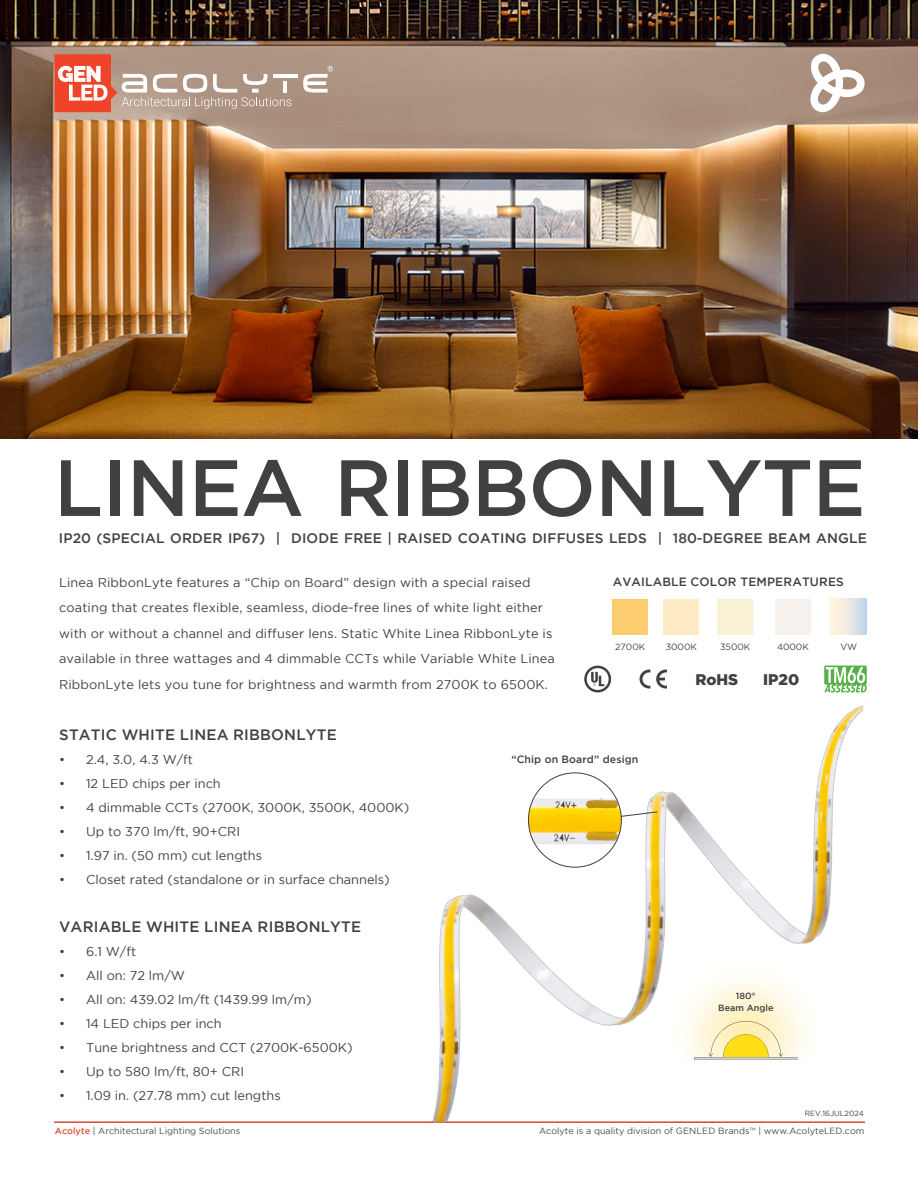
<style>
.page{position:relative;width:918px;height:1188px;background:#fff}
.page>*{position:absolute;margin:0;border:0;box-sizing:border-box;transform-origin:0 0}
.t1{font:500 79.5px "Gotham";letter-spacing:-.01em;color:#414042}
.t2{font:900 15.3px "Gotham";color:#414042}
.t3{font:500 15px "Gotham";letter-spacing:.015em;color:#414042}
.t4{font:500 13.8px "Gotham";letter-spacing:.015em;color:#414042}
.t5{font:12.75px/25.5px "Gotham";letter-spacing:.01em;color:#414042}
.t6{font:500 12px "Gotham";letter-spacing:.015em;color:#414042}
.t7{font:500 10.5px "Gotham";letter-spacing:.01em;color:#414042}
.t8{font:9px "Gotham";color:#4a4a4b}
.t9{font:9px "Gotham";color:#414042}
.t10{font:500 9px/11.9px "Gotham";color:#414042;text-align:center}
.t11{font:7.5px "Gotham";color:#414042}
.s1{font-weight:500;color:#db5337}
.s2{color:#58595b}
</style>
<div class="page">
<hr style="left:54px;top:1122px;width:811px;height:1px;background:#db5337">
<img style="left:394px;top:685px;width:469px;height:438px">
<img style="left:0;top:0;width:918px;height:438px">
<img style="left:528px;top:799px;width:93px;height:45px">
<svg style="left:620px;top:811px;width:38px;height:6px"></svg>
<div style="left:831px;top:599px;width:36px;height:36px;background:linear-gradient(to right,#fff7dd,#c5d9ea)"></div>
<div style="left:775px;top:599px;width:36px;height:36px;background:#f6f1ed"></div>
<svg style="left:54px;top:54px;width:237px;height:58px"></svg>
<hr style="left:283px;top:81px;width:4px;height:12px;background:#fff">
<hr style="left:273px;top:74px;width:24px;height:4px;background:#fff">
<svg style="left:303px;top:66px;width:30px;height:27px"></svg>
<svg style="left:810px;top:54px;width:55px;height:58px"></svg>
<svg style="left:584px;top:666px;width:27px;height:26px"></svg>
<svg style="left:824px;top:666px;width:43px;height:27px"></svg>
<svg style="left:656px;top:670px;width:11px;height:19px"></svg>
<svg style="left:640px;top:670px;width:10px;height:19px"></svg>
<h1 class="t1" style="left:54px;top:443px;width:813px">LINEA RIBBONLYTE</h1>
<p class="t4" style="left:59px;top:530px;width:810px">IP20 (SPECIAL ORDER IP67) | DIODE FREE | RAISED COATING DIFFUSES LEDS | 180-DEGREE BEAM ANGLE</p>
<p class="t6" style="left:613px;top:575px;width:233px">AVAILABLE COLOR TEMPERATURES</p>
<p class="t5" style="left:59px;top:569px;width:497px">Linea RibbonLyte features a “Chip on Board” design with a special raised coating that creates flexible, seamless, diode-free lines of white light either with or without a channel and diffuser lens. Static White Linea RibbonLyte is available in three wattages and 4 dimmable CCTs while Variable White Linea RibbonLyte lets you tune for brightness and warmth from 2700K to 6500K.</p>
<p class="t3" style="left:59px;top:726px;width:279px">STATIC WHITE LINEA RIBBONLYTE</p>
<p class="t5" style="left:59px;top:746px;width:136px">• 2.4, 3.0, 4.3 W/ft</p>
<p class="t5" style="left:59px;top:770px;width:163px">• 12 LED chips per inch</p>
<p class="t5" style="left:59px;top:794px;width:352px">• 4 dimmable CCTs (2700K, 3000K, 3500K, 4000K)</p>
<p class="t5" style="left:59px;top:818px;width:183px">• Up to 370 lm/ft, 90+CRI</p>
<p class="t5" style="left:59px;top:842px;width:205px">• 1.97 in. (50 mm) cut lengths</p>
<p class="t5" style="left:59px;top:866px;width:332px">• Closet rated (standalone or in surface channels)</p>
<p class="t3" style="left:59px;top:918px;width:303px">VARIABLE WHITE LINEA RIBBONLYTE</p>
<p class="t5" style="left:59px;top:938px;width:79px">• 6.1 W/ft</p>
<p class="t5" style="left:59px;top:962px;width:127px">• All on: 72 lm/W</p>
<p class="t5" style="left:59px;top:986px;width:254px">• All on: 439.02 lm/ft (1439.99 lm/m)</p>
<p class="t5" style="left:59px;top:1010px;width:164px">• 14 LED chips per inch</p>
<p class="t5" style="left:59px;top:1034px;width:295px">• Tune brightness and CCT (2700K-6500K)</p>
<p class="t5" style="left:59px;top:1058px;width:187px">• Up to 580 lm/ft, 80+ CRI</p>
<p class="t5" style="left:59px;top:1082px;width:223px">• 1.09 in. (27.78 mm) cut lengths</p>
<p class="t9" style="left:615px;top:642px;width:32px">2700K</p>
<p class="t9" style="left:666px;top:642px;width:33px">3000K</p>
<p class="t9" style="left:720px;top:642px;width:32px">3500K</p>
<p class="t9" style="left:777px;top:642px;width:33px">4000K</p>
<p class="t9" style="left:840px;top:642px;width:18px">VW</p>
<p class="t2" style="left:695px;top:670px;width:44px">RoHS</p>
<p class="t2" style="left:763px;top:670px;width:38px">IP20</p>
<p class="t7" style="left:511px;top:754px;width:129px">“Chip on Board” design</p>
<p class="t10" style="left:718px;top:990px;width:57px">180°<br>Beam Angle</p>
<p class="t11" style="left:805px;top:1109px;width:61px">REV.16JUL2024</p>
<p class="t8" style="left:55px;top:1126px;width:187px"><span class="s1">Acolyte</span> | Architectural Lighting Solutions</p>
<p class="t8" style="left:539px;top:1126px;width:327px">Acolyte is a quality division of GENLED Brands<span class="s2">™</span> | www.AcolyteLED.com</p>
</div>
